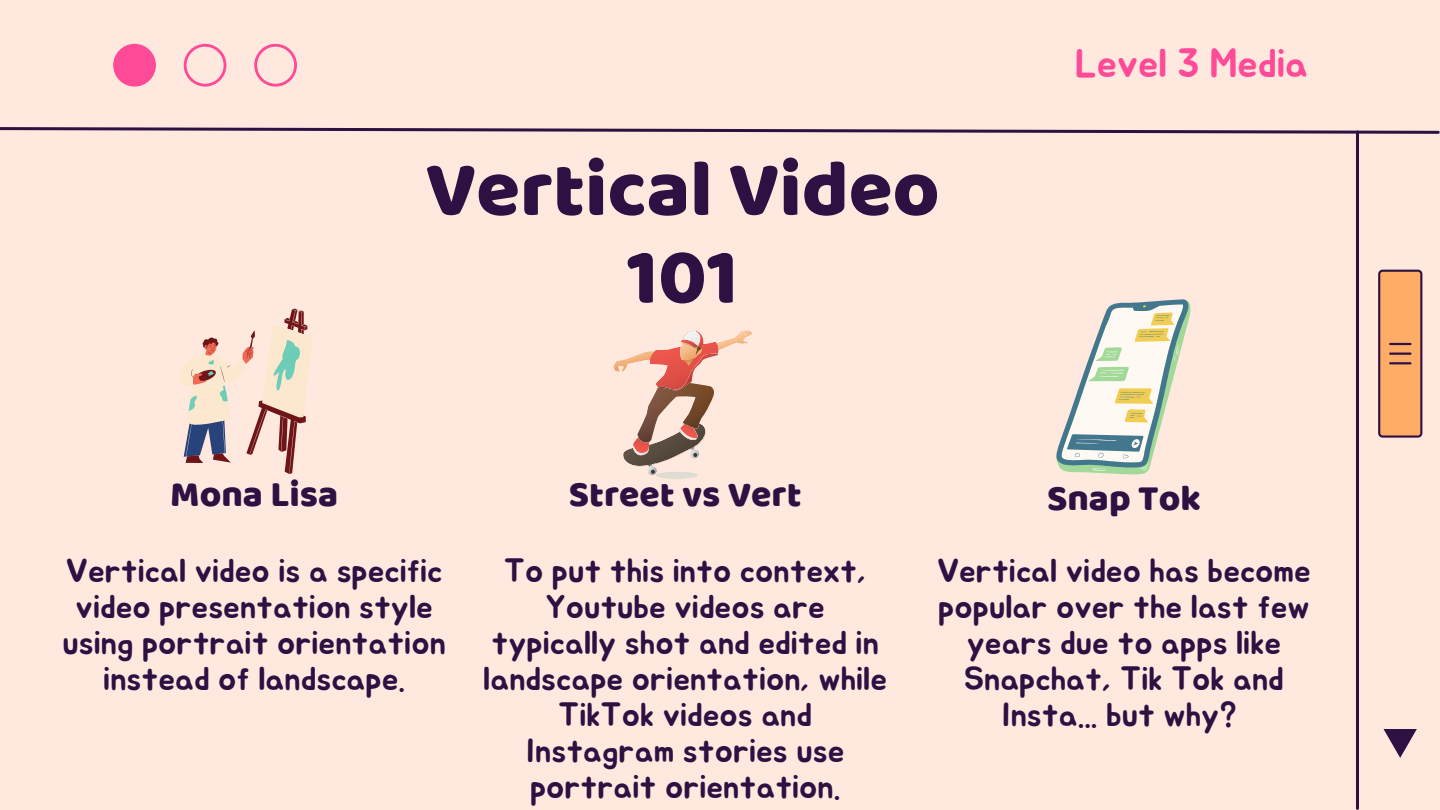
<style>
.page{position:relative;width:1440px;height:810px;background:#ffe9df}
.page>*{position:absolute;margin:0;border:0;box-sizing:border-box;transform-origin:0 0}
.t1{font:80px/87.8px "Baloo Da";color:#2e1042;text-align:center}
.t2{font:40px "Jua";color:#ff4a97}
.t3{font:37px "Baloo Da";color:#2e1042}
.t4{font:33px/36px "Jua";color:#2e1042;text-align:center}
</style>
<div class="page">
<svg style="left:0;top:127px;width:1440px;height:7px"></svg>
<div style="left:113px;top:44px;width:43px;height:43px;background:#ff4a97;border-radius:50%"></div>
<svg style="left:184px;top:44px;width:42px;height:43px"></svg>
<svg style="left:254px;top:44px;width:43px;height:43px"></svg>
<hr style="left:1356px;top:132px;width:3px;height:676px;background:#2e1042">
<svg style="left:1378px;top:270px;width:44px;height:168px;background:#e79a63"></svg>
<svg style="left:1384px;top:729px;width:33px;height:29px"></svg>
<hr style="left:1390px;top:343px;width:20px;height:2px;background:#2e1042">
<hr style="left:1390px;top:353px;width:20px;height:2px;background:#2e1042">
<hr style="left:1390px;top:362px;width:20px;height:2px;background:#2e1042">
<svg style="left:179px;top:309px;width:133px;height:165px"></svg>
<div style="left:656px;top:472px;width:42px;height:7px;background:#ddddd2;border-radius:50%"></div>
<img style="left:642px;top:390px;width:72px;height:34px">
<img style="left:658px;top:390px;width:27px;height:1px">
<svg style="left:623px;top:424px;width:83px;height:51px"></svg>
<svg style="left:613px;top:331px;width:139px;height:59px"></svg>
<svg style="left:1056px;top:299px;width:135px;height:176px"></svg>
<h1 class="t1" style="left:425px;top:143px;width:516px">Vertical Video<br>101</h1>
<p class="t2" style="left:1075px;top:45px;width:235px">Level 3 Media</p>
<p class="t3" style="left:170px;top:471px;width:169px">Mona Lisa</p>
<p class="t3" style="left:569px;top:471px;width:234px">Street vs Vert</p>
<p class="t3" style="left:1047px;top:476px;width:155px">Snap Tok</p>
<p class="t4" style="left:63px;top:554px;width:385px">Vertical video is a specific video presentation style using portrait orientation instead of landscape.</p>
<p class="t4" style="left:483px;top:554px;width:405px">To put this into context,<br>Youtube videos are typically shot and edited in landscape orientation, while<br>TikTok videos and<br>Instagram stories use portrait orientation.</p>
<p class="t4" style="left:937px;top:554px;width:375px">Vertical video has become popular over the last few years due to apps like<br>Snapchat, Tik Tok and<br>Insta... but why?</p>
</div>
